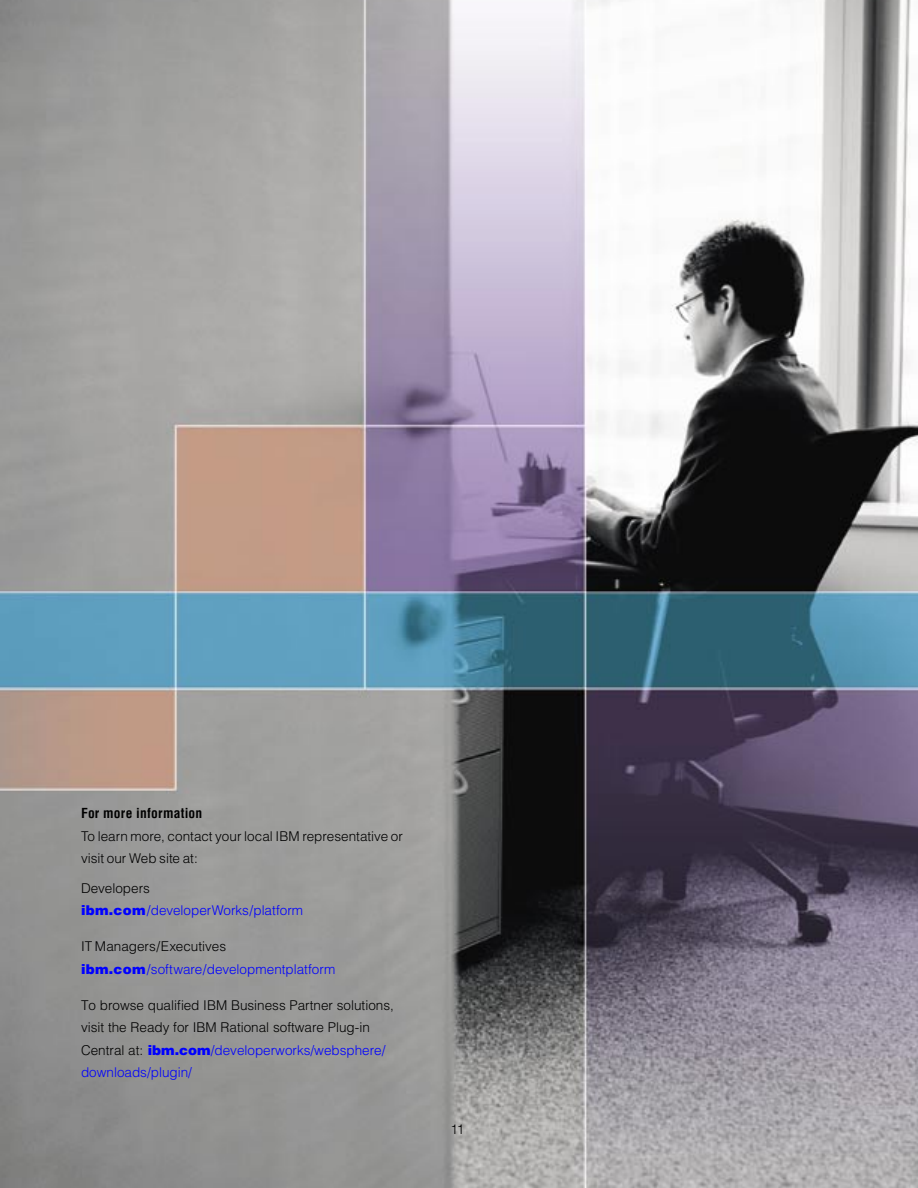
<style>
.page{position:relative;width:918px;height:1188px;background:#fff}
.page>*{position:absolute;margin:0;border:0;box-sizing:border-box;transform-origin:0 0}
.Body_text{font:300 13.5px/22.5px "Helvetica";color:#000}
.Body_text-2{font:300 13.5px/22.5px "Helvetica";color:#00f}
.Subhead{font:700 condensed 13.5px "Helvetica";letter-spacing:.015em;color:#000}
.s1{color:#000}
.s2{font-weight:900}
.s3{font-weight:900;color:#00f}
.s4{color:#00f}
</style>
<div class="page">
<img style="left:0;top:0;width:918px;height:1188px">
<p class="Subhead" style="left:81px;top:805px;width:123px">For more information</p>
<p class="Body_text" style="left:81px;top:824px;width:324px">To learn more, contact your local IBM representative or visit our Web site at:</p>
<p class="Body_text-2" style="left:81px;top:876px;width:224px"><span class="s1">Developers </span><span class="s2">ibm.com</span>/developerWorks/platform</p>
<p class="Body_text-2" style="left:81px;top:935px;width:256px"><span class="s1">IT Managers/Executives </span><span class="s2">ibm.com</span>/software/developmentplatform</p>
<p class="Body_text" style="left:81px;top:993px;width:314px">To browse qualified IBM Business Partner solutions, visit the Ready for IBM Rational software Plug-in Central at: <span class="s3">ibm.com</span><span class="s4">/developerworks/websphere/ downloads/plugin/</span></p>
<p class="Body_text" style="left:451px;top:1118px;width:15px">11</p>
</div>
